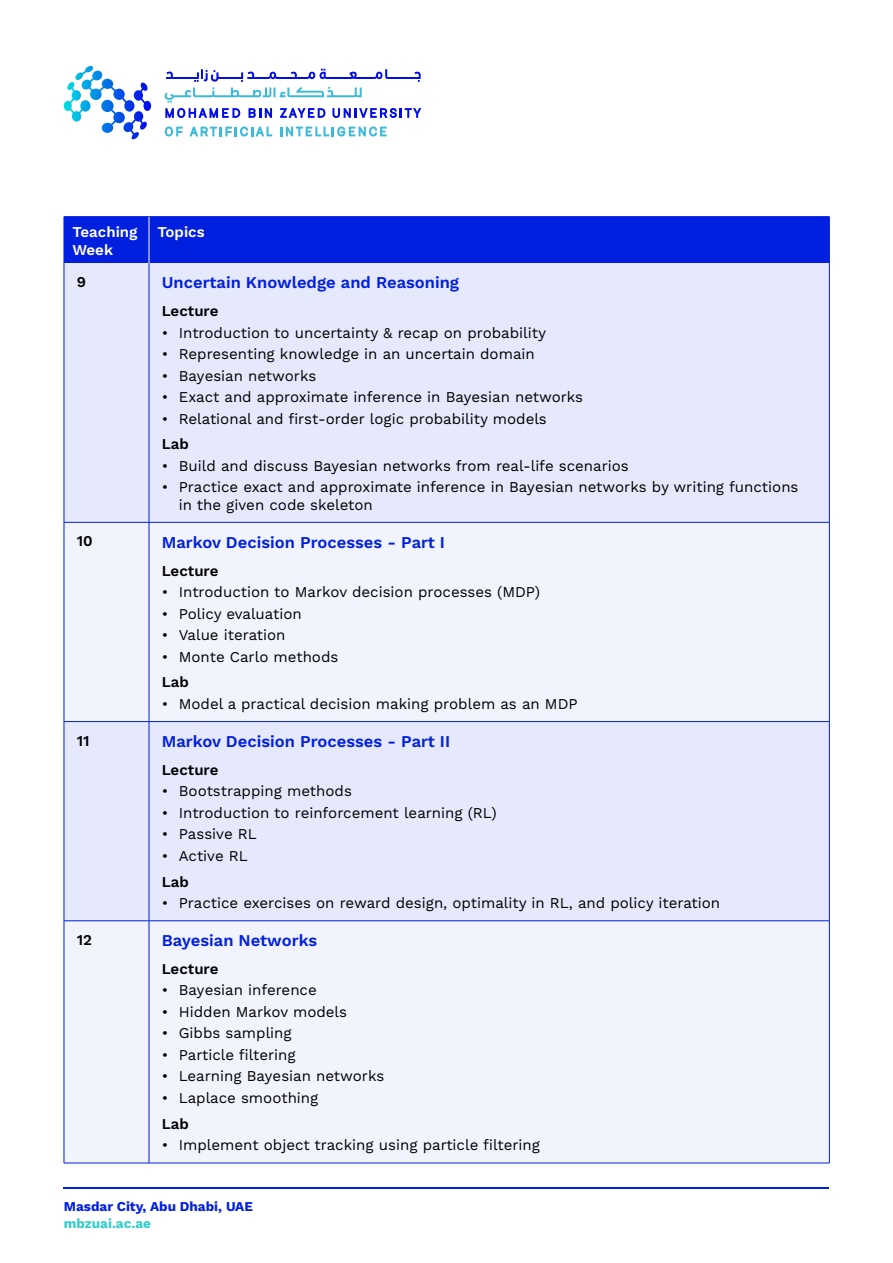
<style>
.page{position:relative;width:893px;height:1263px;background:#fff}
.page>*{position:absolute;margin:0;border:0;box-sizing:border-box;transform-origin:0 0}
.t1{font:600 16.5px "Work Sans";color:#011fdf}
.t2{font:15px/17.2px "Work Sans";color:#000}
.t3{font:600 15px "Work Sans";color:#000}
.t4{font:600 15px/18px "Work Sans";color:#fff}
.t5{font:700 13.5px "Work Sans";color:#011fdf}
.t6{font:700 13.5px "Work Sans";color:#3cc}
</style>
<div class="page">
<div style="left:65px;top:217px;width:764px;height:46px;background:#011fdf"></div>
<div style="left:65px;top:263px;width:764px;height:259px;background:#e6e9fc"></div>
<svg style="left:65px;top:523px;width:764px;height:640px;fill:#f2f4fd"></svg>
<hr style="left:64px;top:216px;width:85px;height:1px;background:#011fdf">
<hr style="left:64px;top:217px;width:1px;height:46px;background:#011fdf">
<hr style="left:149px;top:216px;width:681px;height:1px;background:#011fdf">
<hr style="left:829px;top:217px;width:1px;height:46px;background:#011fdf">
<hr style="left:64px;top:263px;width:1px;height:259px;background:#011fdf">
<hr style="left:149px;top:263px;width:1px;height:259px;background:#011fdf">
<hr style="left:829px;top:263px;width:1px;height:259px;background:#011fdf">
<hr style="left:64px;top:522px;width:85px;height:1px;background:#011fdf">
<hr style="left:64px;top:522px;width:1px;height:199px;background:#011fdf">
<hr style="left:149px;top:522px;width:681px;height:1px;background:#011fdf">
<hr style="left:149px;top:522px;width:1px;height:199px;background:#011fdf">
<hr style="left:829px;top:522px;width:1px;height:199px;background:#011fdf">
<hr style="left:64px;top:721px;width:85px;height:1px;background:#011fdf">
<hr style="left:64px;top:722px;width:1px;height:198px;background:#011fdf">
<hr style="left:149px;top:721px;width:681px;height:1px;background:#011fdf">
<hr style="left:149px;top:722px;width:1px;height:198px;background:#011fdf">
<hr style="left:829px;top:722px;width:1px;height:198px;background:#011fdf">
<hr style="left:64px;top:920px;width:85px;height:1px;background:#011fdf">
<hr style="left:64px;top:921px;width:1px;height:242px;background:#011fdf">
<hr style="left:149px;top:920px;width:681px;height:1px;background:#011fdf">
<hr style="left:149px;top:921px;width:1px;height:242px;background:#011fdf">
<hr style="left:829px;top:921px;width:1px;height:242px;background:#011fdf">
<hr style="left:64px;top:1163px;width:85px;height:1px;background:#011fdf">
<hr style="left:149px;top:1163px;width:681px;height:1px;background:#011fdf">
<hr style="left:149px;top:217px;width:1px;height:46px;background:#fff">
<hr style="left:64px;top:1187px;width:765px;height:1px;background:#011fdf">
<svg style="left:64px;top:66px;width:87px;height:74px"></svg>
<svg style="left:165px;top:127px;width:18px;height:10px"></svg>
<svg style="left:190px;top:127px;width:82px;height:10px"></svg>
<svg style="left:280px;top:127px;width:107px;height:10px"></svg>
<svg style="left:164px;top:69px;width:257px;height:49px"></svg>
<p class="t4" style="left:72px;top:223px;width:67px">Teaching<br>Week</p>
<p class="t4" style="left:158px;top:223px;width:49px">Topics</p>
<p class="t3" style="left:77px;top:273px;width:11px">9</p>
<p class="t1" style="left:162px;top:273px;width:299px">Uncertain Knowledge and Reasoning</p>
<p class="t3" style="left:162px;top:302px;width:58px">Lecture</p>
<p class="t2" style="left:162px;top:324px;width:386px">• Introduction to uncertainty &amp; recap on probability</p>
<p class="t2" style="left:162px;top:346px;width:375px">• Representing knowledge in an uncertain domain</p>
<p class="t2" style="left:162px;top:367px;width:156px">• Bayesian networks</p>
<p class="t2" style="left:162px;top:389px;width:423px">• Exact and approximate inference in Bayesian networks</p>
<p class="t2" style="left:162px;top:410px;width:387px">• Relational and first-order logic probability models</p>
<p class="t3" style="left:162px;top:435px;width:29px">Lab</p>
<p class="t2" style="left:162px;top:458px;width:469px">• Build and discuss Bayesian networks from real-life scenarios</p>
<p class="t2" style="left:179px;top:479px;width:621px;text-indent:-17px">• Practice exact and approximate inference in Bayesian networks by writing functions in the given code skeleton</p>
<p class="t3" style="left:77px;top:533px;width:17px">10</p>
<p class="t1" style="left:162px;top:532px;width:285px">Markov Decision Processes - Part I</p>
<p class="t3" style="left:162px;top:562px;width:58px">Lecture</p>
<p class="t2" style="left:162px;top:584px;width:380px">• Introduction to Markov decision processes (MDP)</p>
<p class="t2" style="left:162px;top:605px;width:142px">• Policy evaluation</p>
<p class="t2" style="left:162px;top:627px;width:125px">• Value iteration</p>
<p class="t2" style="left:162px;top:648px;width:178px">• Monte Carlo methods</p>
<p class="t3" style="left:162px;top:673px;width:29px">Lab</p>
<p class="t2" style="left:162px;top:696px;width:417px">• Model a practical decision making problem as an MDP</p>
<p class="t3" style="left:77px;top:732px;width:14px">11</p>
<p class="t1" style="left:162px;top:732px;width:290px">Markov Decision Processes - Part II</p>
<p class="t3" style="left:162px;top:761px;width:58px">Lecture</p>
<p class="t2" style="left:162px;top:783px;width:192px">• Bootstrapping methods</p>
<p class="t2" style="left:162px;top:805px;width:337px">• Introduction to reinforcement learning (RL)</p>
<p class="t2" style="left:162px;top:826px;width:97px">• Passive RL</p>
<p class="t2" style="left:162px;top:848px;width:88px">• Active RL</p>
<p class="t3" style="left:162px;top:873px;width:29px">Lab</p>
<p class="t2" style="left:162px;top:895px;width:560px">• Practice exercises on reward design, optimality in RL, and policy iteration</p>
<p class="t3" style="left:77px;top:931px;width:17px">12</p>
<p class="t1" style="left:162px;top:931px;width:157px">Bayesian Networks</p>
<p class="t3" style="left:162px;top:960px;width:58px">Lecture</p>
<p class="t2" style="left:162px;top:982px;width:157px">• Bayesian inference</p>
<p class="t2" style="left:162px;top:1004px;width:187px">• Hidden Markov models</p>
<p class="t2" style="left:162px;top:1025px;width:132px">• Gibbs sampling</p>
<p class="t2" style="left:162px;top:1047px;width:135px">• Particle filtering</p>
<p class="t2" style="left:162px;top:1068px;width:224px">• Learning Bayesian networks</p>
<p class="t2" style="left:162px;top:1090px;width:158px">• Laplace smoothing</p>
<p class="t3" style="left:162px;top:1115px;width:29px">Lab</p>
<p class="t2" style="left:162px;top:1137px;width:380px">• Implement object tracking using particle filtering</p>
<p class="t5" style="left:64px;top:1199px;width:191px">Masdar City, Abu Dhabi, UAE</p>
<p class="t6" style="left:64px;top:1215px;width:89px">mbzuai.ac.ae</p>
</div>
